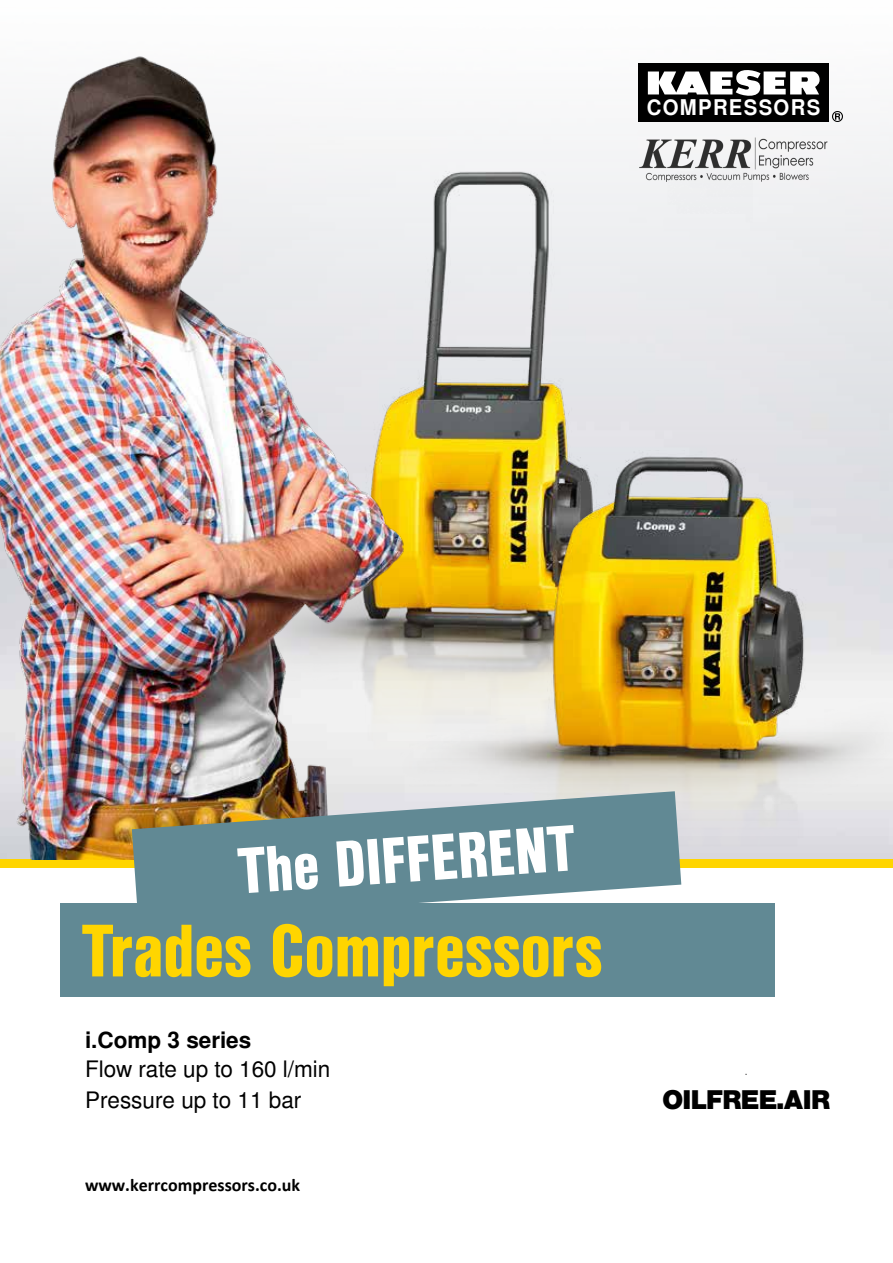
<style>
.page{position:relative;width:893px;height:1263px;background:#fff}
.page>*{position:absolute;margin:0;border:0;box-sizing:border-box;transform-origin:0 0}
.t1{font:72px "Nimbus San L Bla Con";color:#ffd500}
.t2{font:63px "Nimbus San L Bla Con";color:#fff}
.t3{font:900 25.5px "Nimbus San L";letter-spacing:-.045em;color:#000}
.t4{font:22.5px/31.2px "Nimbus San L";color:#000}
.t5{font:700 22.5px "Nimbus San L";color:#000}
.t6{font:700 21.6px "Nimbus San L";letter-spacing:.065em;color:#fff;scale:.94 1}
.t7{font:700 18px "Calibri";color:#000}
</style>
<div class="page">
<img style="left:753px;top:63px;width:140px;height:320px">
<div style="left:0;top:859px;width:893px;height:8px;background:#ffd500"></div>
<div style="left:638px;top:64px;width:191px;height:58px;background:#000"></div>
<svg style="left:753px;top:70px;width:67px;height:26px"></svg>
<svg style="left:832px;top:111px;width:11px;height:11px"></svg>
<img style="left:434px;top:63px;width:319px;height:320px">
<img style="left:0;top:56px;width:434px;height:803px">
<img style="left:255px;top:383px;width:638px;height:476px">
<svg style="left:132px;top:791px;width:549px;height:113px;background:#769194"></svg>
<div style="left:61px;top:904px;width:714px;height:93px;background:#618994"></div>
<img style="left:639px;top:137px;width:189px;height:45px">
<p class="t6" style="left:647px;top:95px;width:186px">COMPRESSORS</p>
<h2 class="t2" style="left:235px;top:823px;width:339px;rotate:-4deg">The DIFFERENT</h2>
<h1 class="t1" style="left:82px;top:896px;width:522px">Trades Compressors</h1>
<p class="t5" style="left:85px;top:1027px;width:168px">i.Comp 3 series</p>
<p class="t4" style="left:85px;top:1054px;width:247px">Flow rate up to 160 l/min<br>Pressure up to 11 bar</p>
<p class="t7" style="left:85px;top:1173px;width:217px">www.kerrcompressors.co.uk</p>
<p class="t3" style="left:662px;top:1083px;width:170px">OILFREE.AIR</p>
</div>
